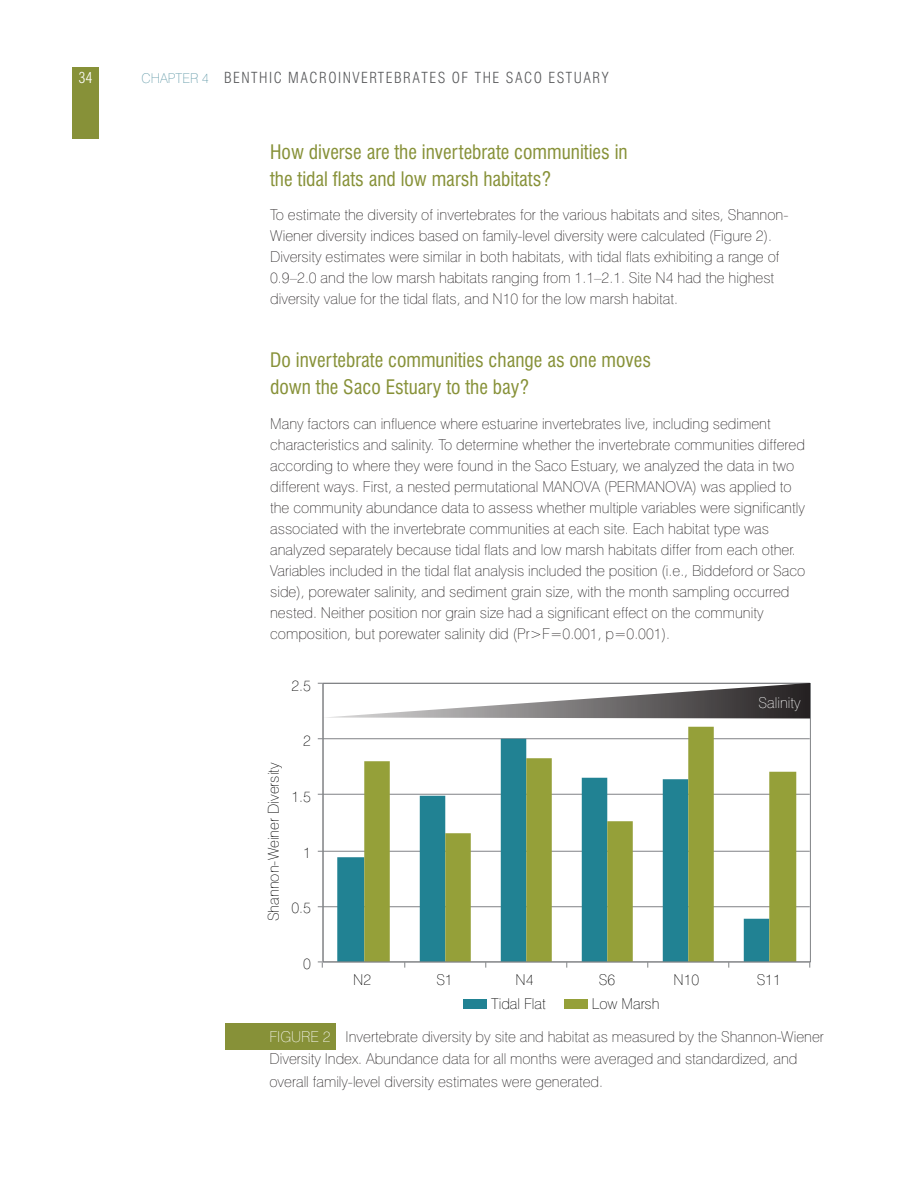
<style>
.page{position:relative;width:918px;height:1188px;background:#fff}
.page>*{position:absolute;margin:0;border:0;box-sizing:border-box;transform-origin:0 0}
.t1{font:condensed 19.5px/27px "Swiss 721 BT";color:#879138}
.t2{font:100 15px/21px "Swiss 721 BT";color:#231f20}
.t3{font:100 15px "Swiss 721 BT";color:#010101}
.t4{font:300 condensed 15px "Swiss 721 BT";letter-spacing:.1em;color:#58595b}
.t5{font:100 15px "Swiss 721 BT";color:#fff}
.t6{font:300 condensed 15px "Swiss 721 BT";color:#fff}
.s1{font-weight:100;font-stretch:normal;font-size:13.5px;color:#5994a3}
.s2{color:#fff}
</style>
<div class="page">
<div style="left:72px;top:67px;width:27px;height:71px;background:#879138"></div>
<div style="left:225px;top:1023px;width:111px;height:27px;background:#879138"></div>
<hr style="left:322px;top:906px;width:488px;height:1px;background:#808285">
<hr style="left:322px;top:851px;width:488px;height:1px;background:#808285">
<hr style="left:322px;top:794px;width:488px;height:1px;background:#808285">
<hr style="left:322px;top:738px;width:488px;height:1px;background:#808285">
<svg style="left:337px;top:739px;width:27px;height:223px"></svg>
<svg style="left:364px;top:727px;width:432px;height:235px"></svg>
<hr style="left:323px;top:683px;width:1px;height:279px;background:#808285">
<hr style="left:323px;top:962px;width:487px;height:1px;background:#808285">
<svg style="left:318px;top:962px;width:5px;height:6px"></svg>
<div style="left:463px;top:999px;width:24px;height:10px;background:#218293"></div>
<div style="left:564px;top:999px;width:24px;height:10px;background:#95a039"></div>
<svg style="left:318px;top:683px;width:492px;height:36px"></svg>
<p class="t6" style="left:78px;top:69px;width:16px">34</p>
<p class="t4" style="left:142px;top:69px;width:178px"><span class="s1">Chapter 4</span> BENTHIC MACRO</p>
<p class="t4" style="left:338px;top:69px;width:272px">INVERTEBRATES OF THE SACO ESTUARY</p>
<h1 class="t1" style="left:270px;top:138px;width:359px">How diverse are the invertebrate communities in the tidal flats and low marsh habitats?</h1>
<p class="t2" style="left:270px;top:204px;width:520px">To estimate the diversity of invertebrates for the various habitats and sites, Shannon-Wiener diversity indices based on family-level diversity were calculated (Figure 2).<br>Diversity estimates were similar in both habitats, with tidal flats exhibiting a range of 0.9–2.0 and the low marsh habitats ranging from 1.1–2.1. Site N4 had the highest diversity value for the tidal flats, and N 10 for the low marsh habitat.</p>
<h1 class="t1" style="left:270px;top:347px;width:382px">Do invertebrate communities change as one moves down the Saco Estuary to the bay?</h1>
<p class="t2" style="left:270px;top:413px;width:536px">Many factors can influence where estuarine invertebrates live, including sediment characteristics and salinity. To determine whether the invertebrate communities differed according to where they were found in the Saco Estuary, we analyzed the data in two different ways. First, a nested permutational MANOVA</p>
<p class="t2" style="left:604px;top:476px;width:53px">(PER MANOVA</p>
<p class="t2" style="left:270px;top:476px;width:537px;text-indent:422px">) was applied to the community abundance data to assess whether multiple variables were significantly associated with the invertebrate communities at each site. Each habitat type was analyzed separately because tidal flats and low marsh habitats differ from each other.<br>Variables included in the tidal flat analysis included the position (i.e., Biddeford or Saco side), porewater salinity, and sediment grain size, with the month sampling occurred nested. Neither position nor grain size had a significant effect on the community composition, but porewater salinity did (Pr&gt;F=0.001, p=0.001).</p>
<p class="t3" style="left:291px;top:676px;width:21px">2.5</p>
<p class="t3" style="left:264px;top:921px;width:160px;rotate:-90deg">Shannon-Weiner Diversity</p>
<p class="t3" style="left:303px;top:732px;width:9px">2</p>
<p class="t3" style="left:291px;top:788px;width:21px">1.5</p>
<p class="t3" style="left:303px;top:843px;width:9px">1</p>
<p class="t3" style="left:291px;top:899px;width:21px">0.5</p>
<p class="t3" style="left:303px;top:955px;width:9px">0</p>
<p class="t5" style="left:759px;top:693px;width:44px">Salinity</p>
<p class="t3" style="left:353px;top:971px;width:20px">N2</p>
<p class="t3" style="left:436px;top:971px;width:18px">S1</p>
<p class="t3" style="left:516px;top:971px;width:20px">N4</p>
<p class="t3" style="left:599px;top:971px;width:18px">S6</p>
<p class="t3" style="left:674px;top:971px;width:27px">N10</p>
<p class="t3" style="left:757px;top:971px;width:26px">S11</p>
<p class="t3" style="left:491px;top:995px;width:56px">Tidal Flat</p>
<p class="t3" style="left:592px;top:995px;width:69px">Low Marsh</p>
<p class="t2" style="left:269px;top:1025px;width:556px;line-height:22.5px"><span class="s2">Figure 2</span> I nvertebrate diversity by site and habitat as measured by the Shannon-Wiener<br>Diversity I ndex. Abundance data for all months were averaged and standardized, and overall family-level diversity estimates were generated.</p>
</div>
